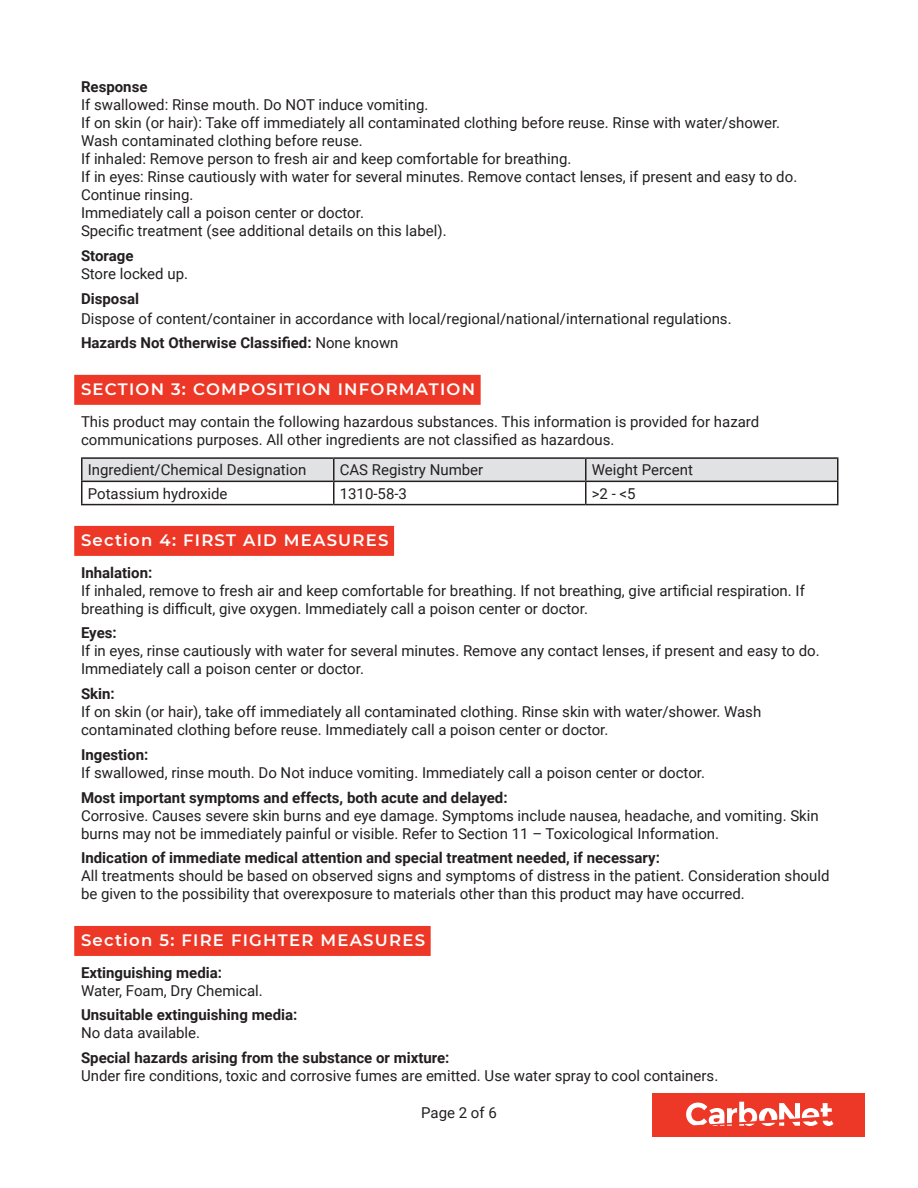
<style>
.page{position:relative;width:918px;height:1188px;background:#fff}
.page>*{position:absolute;margin:0;border:0;box-sizing:border-box;transform-origin:0 0}
.t1{font:600 16.5px "Montserrat";letter-spacing:.075em;color:#fff}
.t2{font:15px/18px "Roboto";color:#231f20}
.t3{font:700 15px "Roboto";color:#231f20}
.s1{font-weight:700}
</style>
<div class="page">
<div style="left:652px;top:1093px;width:212px;height:44px;background:#ee3827"></div>
<svg style="left:686px;top:1102px;width:147px;height:24px"></svg>
<div style="left:74px;top:375px;width:407px;height:30px;background:#ee3827"></div>
<div style="left:74px;top:526px;width:320px;height:30px;background:#ee3827"></div>
<div style="left:74px;top:926px;width:357px;height:30px;background:#ee3827"></div>
<hr style="left:81px;top:457px;width:253px;height:2px;background:#231f20">
<hr style="left:334px;top:457px;width:252px;height:2px;background:#231f20">
<hr style="left:586px;top:457px;width:252px;height:2px;background:#231f20">
<svg style="left:81px;top:458px;width:757px;height:46px"></svg>
<hr style="left:81px;top:504px;width:253px;height:1px;background:#231f20">
<hr style="left:334px;top:504px;width:252px;height:1px;background:#231f20">
<hr style="left:586px;top:504px;width:252px;height:1px;background:#231f20">
<p class="t3" style="left:81px;top:76px;width:68px">Response</p>
<p class="t2" style="left:81px;top:95px;width:718px">If swallowed: Rinse mouth. Do NOT induce vomiting.<br>If on skin (or hair): Take off immediately all contaminated clothing before reuse. Rinse with water/shower.<br>Wash contaminated clothing before reuse.<br>If inhaled: Remove person to fresh air and keep comfortable for breathing.<br>If in eyes: Rinse cautiously with water for several minutes. Remove contact lenses, if present and easy to do.<br>Continue rinsing.<br>Immediately call a poison center or doctor.<br>Specific treatment (see additional details on this label).</p>
<p class="t3" style="left:81px;top:245px;width:54px">Storage</p>
<p class="t2" style="left:81px;top:264px;width:109px">Store locked up.</p>
<p class="t3" style="left:81px;top:288px;width:60px">Disposal</p>
<p class="t2" style="left:81px;top:305px;width:652px;line-height:24.8px">Dispose of content/container in accordance with local/regional/national/international regulations.<br><span class="s1">Hazards Not Otherwise Classified:</span> None known</p>
<p class="t1" style="left:81px;top:378px;width:396px">SECTION 3: COMPOSITION INFORMATION</p>
<p class="t2" style="left:81px;top:412px;width:680px">This product may contain the following hazardous substances. This information is provided for hazard communications purposes. All other ingredients are not classified as hazardous.</p>
<p class="t2" style="left:88px;top:460px;width:220px">Ingredient/Chemical Designation</p>
<p class="t2" style="left:340px;top:460px;width:145px">CAS Registry Number</p>
<p class="t2" style="left:592px;top:460px;width:103px">Weight Percent</p>
<p class="t2" style="left:88px;top:484px;width:141px">Potassium hydroxide</p>
<p class="t2" style="left:340px;top:484px;width:69px">1310-58-3</p>
<p class="t2" style="left:592px;top:484px;width:45px">&gt;2 - &lt;5</p>
<p class="t1" style="left:81px;top:529px;width:309px">Section 4: FIRST AID MEASURES</p>
<p class="t3" style="left:81px;top:562px;width:73px">Inhalation:</p>
<p class="t2" style="left:81px;top:581px;width:725px">If inhaled, remove to fresh air and keep comfortable for breathing. If not breathing, give artificial respiration. If breathing is difficult, give oxygen. Immediately call a poison center or doctor.</p>
<p class="t3" style="left:81px;top:623px;width:37px">Eyes:</p>
<p class="t2" style="left:81px;top:642px;width:740px">If in eyes, rinse cautiously with water for several minutes. Remove any contact lenses, if present and easy to do.<br>Immediately call a poison center or doctor.</p>
<p class="t3" style="left:81px;top:683px;width:35px">Skin:</p>
<p class="t2" style="left:81px;top:702px;width:682px">If on skin (or hair), take off immediately all contaminated clothing. Rinse skin with water/shower. Wash contaminated clothing before reuse. Immediately call a poison center or doctor.</p>
<p class="t3" style="left:81px;top:744px;width:69px">Ingestion:</p>
<p class="t2" style="left:81px;top:763px;width:626px">If swallowed, rinse mouth. Do Not induce vomiting. Immediately call a poison center or doctor.</p>
<p class="t3" style="left:81px;top:787px;width:428px">Most important symptoms and effects, both acute and delayed:</p>
<p class="t2" style="left:81px;top:806px;width:739px">Corrosive. Causes severe skin burns and eye damage. Symptoms include nausea, headache, and vomiting. Skin burns may not be immediately painful or visible. Refer to Section 11 – Toxicological Information.</p>
<p class="t3" style="left:81px;top:848px;width:580px">Indication of immediate medical attention and special treatment needed, if necessary:</p>
<p class="t2" style="left:81px;top:867px;width:750px">All treatments should be based on observed signs and symptoms of distress in the patient. Consideration should be given to the possibility that overexposure to materials other than this product may have occurred.</p>
<p class="t1" style="left:81px;top:929px;width:346px">Section 5: FIRE FIGHTER MEASURES</p>
<p class="t3" style="left:81px;top:962px;width:143px">Extinguishing media:</p>
<p class="t2" style="left:81px;top:981px;width:183px">Water, Foam, Dry Chemical.</p>
<p class="t3" style="left:81px;top:1005px;width:218px">Unsuitable extinguishing media:</p>
<p class="t2" style="left:81px;top:1024px;width:121px">No data available.</p>
<p class="t3" style="left:81px;top:1047px;width:370px">Special hazards arising from the substance or mixture:</p>
<p class="t2" style="left:81px;top:1066px;width:639px">Under fire conditions, toxic and corrosive fumes are emitted. Use water spray to cool containers.</p>
<p class="t2" style="left:421px;top:1103px;width:77px">Page 2 of 6</p>
</div>
